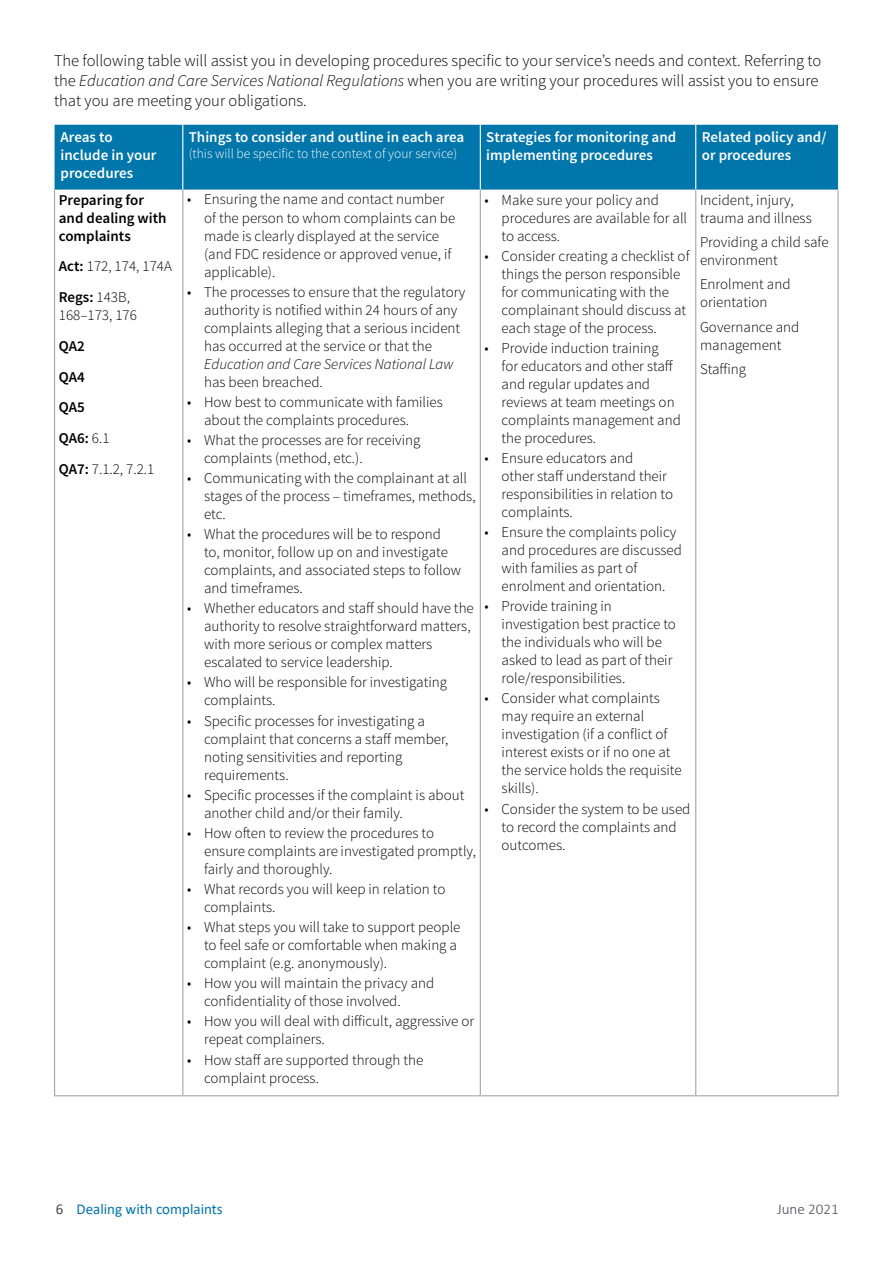
<style>
.page{position:relative;width:893px;height:1263px;background:#fff}
.page>*{position:absolute;margin:0;border:0;box-sizing:border-box;transform-origin:0 0}
.t1{font:300 16.5px/19.8px "Source Sans Pro";color:#000}
.t2{font:300 15px/18px "Source Sans Pro";color:#000}
.t3{font:600 15px/18px "Source Sans Pro";color:#fff}
.t4{font:600 15px/30.8px "Source Sans Pro";color:#000}
.t5{font:italic 300 15px "Source Sans Pro";color:#000}
.t6{font:15px "Calibri";color:#0075aa}
.t7{font:300 15px "Calibri";color:#4a4a56}
.t8{font:300 13.5px "Source Sans Pro";color:#fff}
.s1{font-style:italic}
.s2{font-weight:600}
.s3{font-weight:300}
.s4{color:#4a4a56}
</style>
<div class="page">
<div style="left:55px;top:125px;width:783px;height:65px;background:#0076ab"></div>
<hr style="left:54px;top:190px;width:1px;height:905px;background:#a5a4ab">
<hr style="left:837px;top:190px;width:2px;height:905px;background:#a5a4ab">
<hr style="left:182px;top:125px;width:1px;height:65px;background:#fff">
<hr style="left:480px;top:125px;width:1px;height:65px;background:#fff">
<hr style="left:695px;top:125px;width:1px;height:65px;background:#fff">
<hr style="left:182px;top:190px;width:1px;height:905px;background:#a5a4ab">
<hr style="left:480px;top:190px;width:1px;height:905px;background:#a5a4ab">
<hr style="left:695px;top:190px;width:1px;height:905px;background:#a5a4ab">
<hr style="left:54px;top:1095px;width:129px;height:1px;background:#a5a4ab">
<hr style="left:183px;top:1095px;width:297px;height:1px;background:#a5a4ab">
<hr style="left:480px;top:1095px;width:216px;height:1px;background:#a5a4ab">
<hr style="left:696px;top:1095px;width:143px;height:1px;background:#a5a4ab">
<p class="t1" style="left:54px;top:51px;width:769px">The following table will assist you in developing procedures specific to your service’s needs and context. Referring to the <span class="s1">Education and Care Services National Regulations</span> when you are writing your procedures will assist you to ensure that you are meeting your obligations.</p>
<p class="t3" style="left:61px;top:128px;width:97px">Areas to include in your procedures</p>
<p class="t3" style="left:189px;top:128px;width:277px">Things to consider and outline in each area</p>
<p class="t3" style="left:486px;top:128px;width:191px">Strategies for monitoring and implementing procedures</p>
<p class="t3" style="left:702px;top:128px;width:126px">Related policy and/ or procedures</p>
<p class="t8" style="left:189px;top:146px;width:270px">(this will be specific to the context of your service)</p>
<p class="t4" style="left:59px;top:191px;width:109px;line-height:18px">Preparing for and dealing with complaints</p>
<p class="t2" style="left:59px;top:251px;width:114px;line-height:30.8px"><span class="s2">Act:</span> 172, 174, 174A<br><span class="s2">Regs:</span> 143B,</p>
<p class="t2" style="left:59px;top:306px;width:80px">168–173, 176</p>
<p class="t4" style="left:59px;top:331px;width:97px">QA2<br>QA4<br>QA5<br>QA6: <span class="s3">6.1<br></span>QA7: <span class="s3">7.1.2, 7.2.1</span></p>
<p class="t2" style="left:204px;top:191px;width:253px;text-indent:-17px">• Ensuring the name and contact number of the person to whom complaints can be made is clearly displayed at the service (and FDC residence or approved venue, if applicable).</p>
<p class="t2" style="left:204px;top:283px;width:263px;text-indent:-17px">• The processes to ensure that the regulatory authority is notified within 24 hours of any complaints alleging that a serious incident has occurred at the service or that the</p>
<p class="t5" style="left:204px;top:355px;width:251px">Education and Care Services National Law</p>
<p class="t2" style="left:204px;top:373px;width:120px">has been breached.</p>
<p class="t2" style="left:204px;top:393px;width:240px;text-indent:-17px">• How best to communicate with families about the complaints procedures.</p>
<p class="t2" style="left:204px;top:431px;width:218px;text-indent:-17px">• What the processes are for receiving complaints (method, etc.).</p>
<p class="t2" style="left:204px;top:469px;width:273px;text-indent:-17px">• Communicating with the complainant at all stages of the process – timeframes, methods, etc.</p>
<p class="t2" style="left:204px;top:525px;width:259px;text-indent:-17px">• What the procedures will be to respond<br>to, monitor, follow up on and investigate complaints, and associated steps to follow and timeframes.</p>
<p class="t2" style="left:204px;top:599px;width:271px;text-indent:-17px">• Whether educators and staff should have the authority to resolve straightforward matters, with more serious or complex matters escalated to service leadership.</p>
<p class="t2" style="left:204px;top:673px;width:244px;text-indent:-17px">• Who will be responsible for investigating complaints.</p>
<p class="t2" style="left:204px;top:712px;width:246px;text-indent:-17px">• Specific processes for investigating a complaint that concerns a staff member, noting sensitivities and reporting requirements.</p>
<p class="t2" style="left:204px;top:786px;width:262px;text-indent:-17px">• Specific processes if the complaint is about another child and/or their family.</p>
<p class="t2" style="left:204px;top:824px;width:273px;text-indent:-17px">• How often to review the procedures to ensure complaints are investigated promptly, fairly and thoroughly.</p>
<p class="t2" style="left:204px;top:880px;width:243px;text-indent:-17px">• What records you will keep in relation to complaints.</p>
<p class="t2" style="left:204px;top:918px;width:258px;text-indent:-17px">• What steps you will take to support people to feel safe or comfortable when making a complaint (e.g. anonymously).</p>
<p class="t2" style="left:204px;top:974px;width:232px;text-indent:-17px">• How you will maintain the privacy and confidentiality of those involved.</p>
<p class="t2" style="left:204px;top:1012px;width:271px;text-indent:-17px">• How you will deal with difficult, aggressive or repeat complainers.</p>
<p class="t2" style="left:204px;top:1051px;width:221px;text-indent:-17px">• How staff are supported through the complaint process.</p>
<p class="t2" style="left:502px;top:191px;width:187px;text-indent:-17px">• Make sure your policy and procedures are available for all to access.</p>
<p class="t2" style="left:502px;top:247px;width:190px;text-indent:-17px">• Consider creating a checklist of things the person responsible for communicating with the complainant should discuss at each stage of the process.</p>
<p class="t2" style="left:502px;top:339px;width:181px;text-indent:-17px">• Provide induction training<br>for educators and other staff and regular updates and reviews at team meetings on complaints management and the procedures.</p>
<p class="t2" style="left:502px;top:449px;width:173px;text-indent:-17px">• Ensure educators and<br>other staff understand their responsibilities in relation to complaints.</p>
<p class="t2" style="left:502px;top:523px;width:182px;text-indent:-17px">• Ensure the complaints policy and procedures are discussed with families as part of enrolment and orientation.</p>
<p class="t2" style="left:502px;top:597px;width:176px;text-indent:-17px">• Provide training in investigation best practice to the individuals who will be asked to lead as part of their role/responsibilities.</p>
<p class="t2" style="left:502px;top:689px;width:182px;text-indent:-17px">• Consider what complaints may require an external investigation (if a conflict of interest exists or if no one at the service holds the requisite skills).</p>
<p class="t2" style="left:502px;top:800px;width:190px;text-indent:-17px">• Consider the system to be used to record the complaints and outcomes.</p>
<p class="t2" style="left:700px;top:191px;width:113px">Incident, injury, trauma and illness</p>
<p class="t2" style="left:700px;top:233px;width:130px">Providing a child safe environment</p>
<p class="t2" style="left:700px;top:275px;width:92px">Enrolment and orientation</p>
<p class="t2" style="left:700px;top:318px;width:101px">Governance and management</p>
<p class="t2" style="left:700px;top:360px;width:48px">Staffing</p>
<p class="t6" style="left:56px;top:1199px;width:168px"><span class="s4">6</span> Dealing with complaints</p>
<p class="t7" style="left:777px;top:1199px;width:63px">June 2021</p>
</div>
